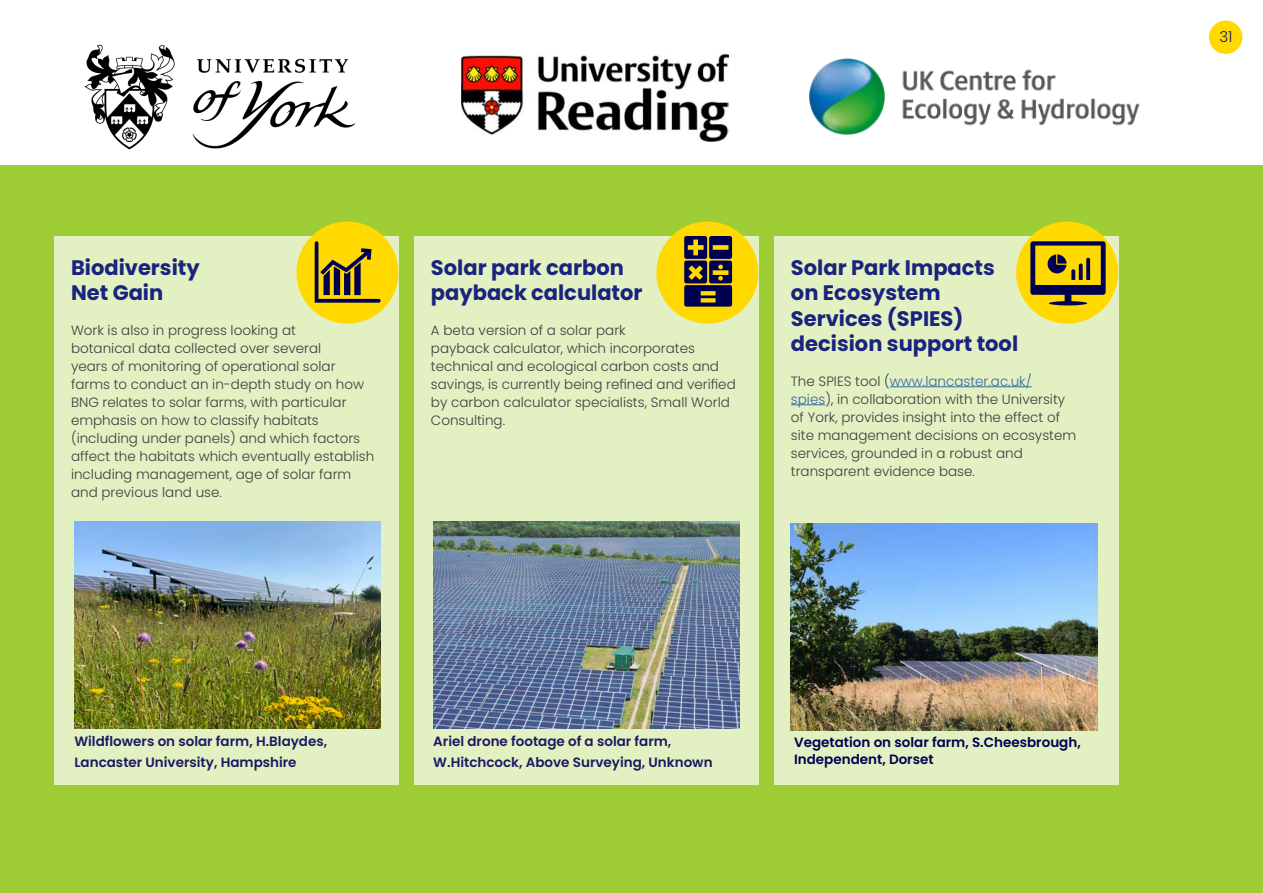
<style>
.page{position:relative;width:1263px;height:893px;background:#fff}
.page>*{position:absolute;margin:0;border:0;box-sizing:border-box;transform-origin:0 0}
.body_text{font:700 21px/25.2px "Poppins";color:#1a237e}
.body_text-2{font:300 15px "Poppins";color:#1a1a62}
.body_text-3{font:300 13.5px/18px "Poppins";color:#3e3e3f}
.main_body{font:600 13.5px/21px "Poppins";color:#1a1a62}
.main_body-2{font:600 13.5px/16.5px "Poppins";color:#000051}
.s1{color:#3667a4}
</style>
<div class="page">
<div style="left:0;top:166px;width:1263px;height:727px;background:#9fcd35"></div>
<img style="left:84px;top:44px;width:272px;height:106px">
<img style="left:462px;top:54px;width:267px;height:87px">
<img style="left:809px;top:58px;width:331px;height:77px">
<div style="left:1209px;top:21px;width:33px;height:33px;background:#ffd900;border-radius:50%"></div>
<div style="left:54px;top:236px;width:344px;height:548px;background:#e2f0c2"></div>
<div style="left:296px;top:222px;width:102px;height:102px;background:#ffd900;border-radius:50%"></div>
<img style="left:74px;top:521px;width:307px;height:207px">
<svg style="left:315px;top:241px;width:66px;height:62px"></svg>
<div style="left:774px;top:236px;width:344px;height:548px;background:#e2f0c2"></div>
<hr style="left:890px;top:386px;width:142px;height:1px;background:#3667a4">
<hr style="left:791px;top:404px;width:34px;height:1px;background:#3667a4">
<div style="left:1016px;top:222px;width:102px;height:102px;background:#ffd900;border-radius:50%"></div>
<img style="left:791px;top:523px;width:306px;height:207px">
<svg style="left:1030px;top:241px;width:76px;height:64px"></svg>
<div style="left:414px;top:236px;width:344px;height:548px;background:#e2f0c2"></div>
<div style="left:656px;top:222px;width:102px;height:102px;background:#ffd900;border-radius:50%"></div>
<img style="left:433px;top:521px;width:306px;height:207px">
<svg style="left:684px;top:236px;width:48px;height:71px"></svg>
<p class="body_text" style="left:71px;top:255px;width:130px">Biodiversity<br>Net Gain</p>
<p class="body_text-3" style="left:71px;top:322px;width:305px">Work is also in progress looking at<br>botanical data collected over several<br>years of monitoring of operational solar farms to conduct an in-depth study on how BNG relates to solar farms, with particular emphasis on how to classify habitats (including under panels) and which factors affect the habitats which eventually establish including management, age of solar farm and previous land use.</p>
<p class="body_text" style="left:431px;top:255px;width:213px">Solar park carbon payback calculator</p>
<p class="body_text-3" style="left:431px;top:322px;width:306px">A beta version of a solar park<br>payback calculator, which incorporates technical and ecological carbon costs and savings, is currently being refined and verified by carbon calculator specialists, Small World Consulting.</p>
<p class="body_text" style="left:791px;top:255px;width:229px">Solar Park Impacts on Ecosystem<br>Services (SPIES) decision support tool</p>
<p class="body_text-3" style="left:791px;top:372px;width:287px">The SPIES tool (<span class="s1">www.lancaster.ac.uk/ spies</span>), in collaboration with the University of York, provides insight into the effect of site management decisions on ecosystem services, grounded in a robust and transparent evidence base.</p>
<p class="main_body" style="left:74px;top:730px;width:254px">Wildflowers on solar farm, H.Blaydes,<br>Lancaster University, Hampshire</p>
<p class="main_body" style="left:433px;top:730px;width:281px">Ariel drone footage of a solar farm,<br>W.Hitchcock, Above Surveying, Unknown</p>
<p class="main_body-2" style="left:794px;top:734px;width:288px">Vegetation on solar farm, S.Cheesbrough,<br>Independent, Dorset</p>
<p class="body_text-2" style="left:1219px;top:28px;width:15px">31</p>
</div>
